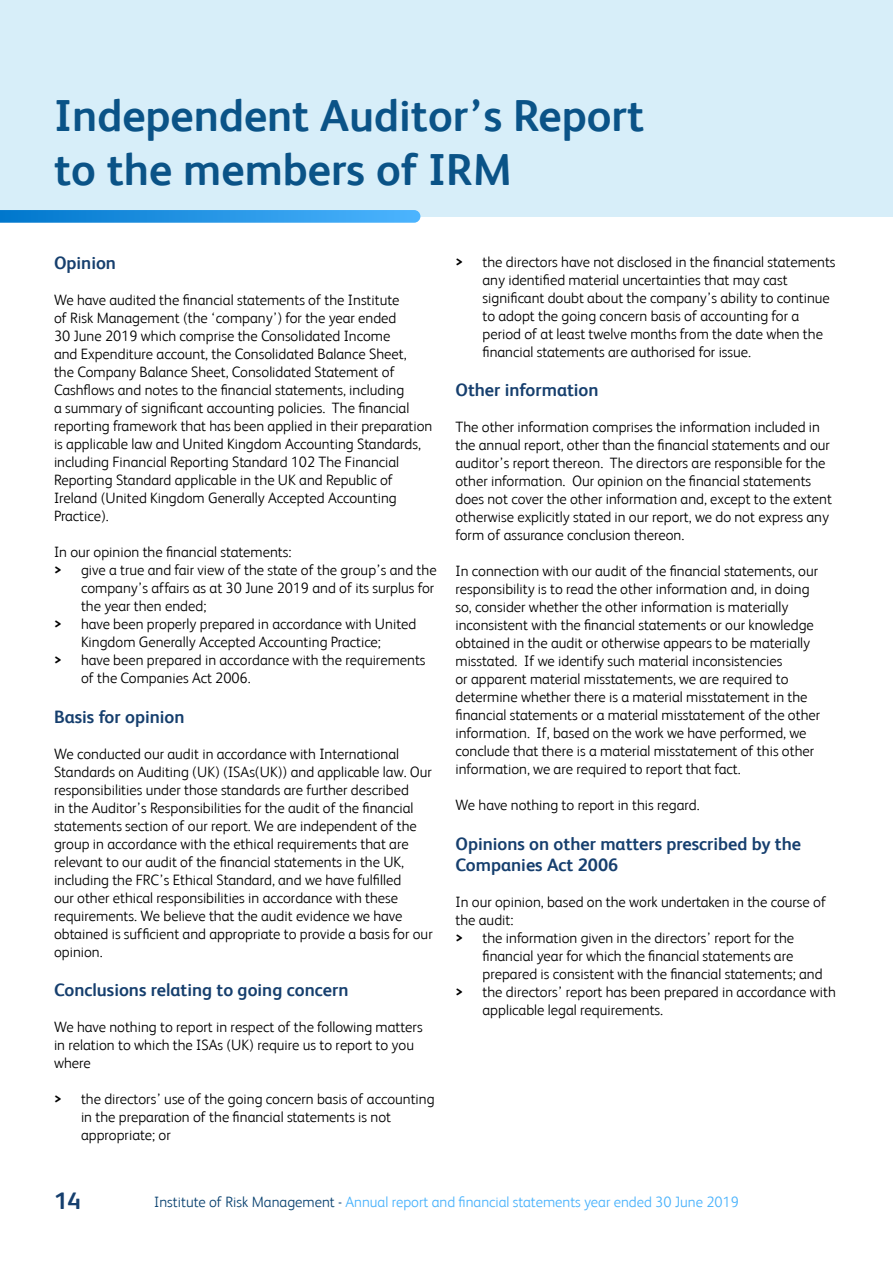
<style>
.page{position:relative;width:893px;height:1263px;background:#fff}
.page>*{position:absolute;margin:0;border:0;box-sizing:border-box;transform-origin:0 0}
.t1{font:700 45px/54px "FS Albert";color:#003f72}
.t2{font:700 24px "FS Albert";color:#163f6e}
.t3{font:700 18px/21.6px "FS Albert";color:#163f6e}
.t4{font:300 15px/18px "FS Albert";color:#000}
.t5{font:300 15px "FS Albert";color:#49b2fc}
.s1{font-weight:700}
.s2{color:#0b4371}
</style>
<div class="page">
<div style="left:0;top:0;width:893px;height:216px;background:#d7eef9"></div>
<svg style="left:0;top:210px;width:420px;height:13px;background:#2b98e5"></svg>
<h1 class="t1" style="left:54px;top:88px;width:592px">Independent Auditor’s Report to the members of IRM</h1>
<p class="t3" style="left:54px;top:252px;width:64px">Opinion</p>
<p class="t4" style="left:54px;top:291px;width:380px">We have audited the financial statements of the Institute<br>of Risk Management (the ‘company’) for the year ended<br>30 June 2019 which comprise the Consolidated Income<br>and Expenditure account, the Consolidated Balance Sheet,<br>the Company Balance Sheet, Consolidated Statement of Cashflows and notes to the financial statements, including<br>a summary of significant accounting policies. The financial reporting framework that has been applied in their preparation is applicable law and United Kingdom Accounting Standards, including Financial Reporting Standard 102 The Financial Reporting Standard applicable in the UK and Republic of Ireland (United Kingdom Generally Accepted Accounting Practice).</p>
<p class="t4" style="left:54px;top:543px;width:239px">In our opinion the financial statements:</p>
<p class="t4" style="left:54px;top:561px;width:384px"><span class="s1">&gt;</span> give a true and fair view of the state of the group’s and the</p>
<p class="t4" style="left:81px;top:579px;width:355px">company’s affairs as at 30 June 2019 and of its surplus for</p>
<p class="t4" style="left:81px;top:597px;width:127px">the year then ended;</p>
<p class="t4" style="left:54px;top:615px;width:364px"><span class="s1">&gt;</span> have been properly prepared in accordance with United</p>
<p class="t4" style="left:81px;top:633px;width:302px">Kingdom Generally Accepted Accounting Practice;</p>
<p class="t4" style="left:54px;top:651px;width:373px"><span class="s1">&gt;</span> have been prepared in accordance with the requirements</p>
<p class="t4" style="left:81px;top:669px;width:171px">of the Companies Act 2006.</p>
<p class="t3" style="left:54px;top:705px;width:132px">Basis for opinion</p>
<p class="t4" style="left:54px;top:744px;width:380px">We conducted our audit in accordance with International Standards on Auditing (UK) (ISAs(UK)) and applicable law. Our responsibilities under those standards are further described<br>in the Auditor’s Responsibilities for the audit of the financial statements section of our report. We are independent of the group in accordance with the ethical requirements that are relevant to our audit of the financial statements in the UK, including the FRC’s Ethical Standard, and we have fulfilled<br>our other ethical responsibilities in accordance with these requirements. We believe that the audit evidence we have obtained is sufficient and appropriate to provide a basis for our opinion.</p>
<p class="t3" style="left:54px;top:979px;width:296px">Conclusions relating to going concern</p>
<p class="t4" style="left:54px;top:1018px;width:370px">We have nothing to report in respect of the following matters in relation to which the ISAs (UK) require us to report to you where</p>
<p class="t4" style="left:81px;top:1090px;width:355px;text-indent:-27px"><span class="s1">&gt;</span> the directors’ use of the going concern basis of accounting in the preparation of the financial statements is not appropriate; or</p>
<p class="t4" style="left:482px;top:252px;width:355px;text-indent:-27px"><span class="s1">&gt;</span> the directors have not disclosed in the financial statements any identified material uncertainties that may cast significant doubt about the company’s ability to continue to adopt the going concern basis of accounting for a period of at least twelve months from the date when the financial statements are authorised for issue.</p>
<p class="t3" style="left:455px;top:379px;width:145px">Other information</p>
<p class="t4" style="left:455px;top:418px;width:378px">The other information comprises the information included in the annual report, other than the financial statements and our auditor’s report thereon. The directors are responsible for the other information. Our opinion on the financial statements does not cover the other information and, except to the extent otherwise explicitly stated in our report, we do not express any form of assurance conclusion thereon.</p>
<p class="t4" style="left:455px;top:562px;width:366px">In connection with our audit of the financial statements, our responsibility is to read the other information and, in doing so, consider whether the other information is materially inconsistent with the financial statements or our knowledge obtained in the audit or otherwise appears to be materially misstated. If we identify such material inconsistencies<br>or apparent material misstatements, we are required to determine whether there is a material misstatement in the financial statements or a material misstatement of the other information. If, based on the work we have performed, we conclude that there is a material misstatement of this other information, we are required to report that fact.</p>
<p class="t4" style="left:455px;top:796px;width:246px">We have nothing to report in this regard.</p>
<p class="t3" style="left:455px;top:833px;width:347px">Opinions on other matters prescribed by the<br>Companies Act 2006</p>
<p class="t4" style="left:455px;top:893px;width:372px">In our opinion, based on the work undertaken in the course of</p>
<p class="t4" style="left:455px;top:911px;width:60px">the audit:</p>
<p class="t4" style="left:455px;top:929px;width:340px"><span class="s1">&gt;</span> the information given in the directors’ report for the</p>
<p class="t4" style="left:482px;top:947px;width:312px">financial year for which the financial statements are</p>
<p class="t4" style="left:482px;top:965px;width:342px">prepared is consistent with the financial statements; and</p>
<p class="t4" style="left:455px;top:983px;width:382px"><span class="s1">&gt;</span> the directors’ report has been prepared in accordance with</p>
<p class="t4" style="left:482px;top:1001px;width:182px">applicable legal requirements.</p>
<h2 class="t2" style="left:54px;top:1187px;width:28px">14</h2>
<p class="t5" style="left:154px;top:1193px;width:586px"><span class="s2">Institute of Risk Management -</span> Annual report and financial statements year ended 30 June 2019</p>
</div>
